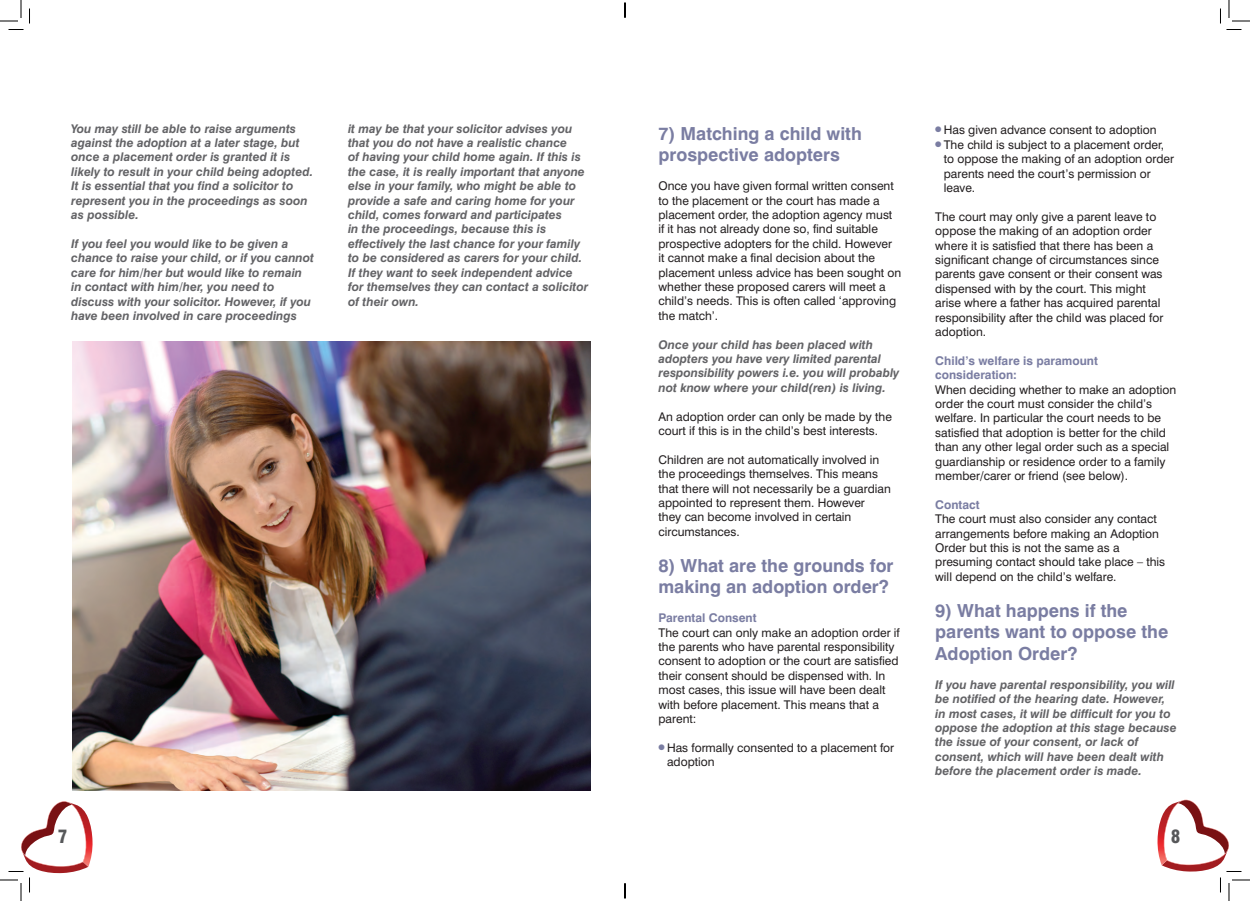
<style>
.page{position:relative;width:1250px;height:901px;background:#fff}
.page>*{position:absolute;margin:0;border:0;box-sizing:border-box;transform-origin:0 0}
.title1{font:700 18px/21.6px "Swiss 721 BT";color:#7a7da2}
.t1{font:900 condensed 18px "Swiss 721 BT";color:#57585a}
.body{font:12px/14.4px "Swiss 721 BT";color:#231f20}
.body-2{font:italic 700 12px/14.4px "Swiss 721 BT";color:#636366}
.body_bold{font:italic 700 12px/14.4px "Swiss 721 BT";color:#636366}
.small_red_title{font:700 12px/14.4px "Swiss 721 BT";color:#7a7da2}
</style>
<div class="page">
<img style="left:72px;top:341px;width:519px;height:450px">
<svg style="left:0;top:0;width:30px;height:30px"></svg>
<svg style="left:0;top:801px;width:93px;height:100px"></svg>
<svg style="left:1220px;top:0;width:30px;height:30px"></svg>
<svg style="left:1157px;top:799px;width:93px;height:102px"></svg>
<svg style="left:624px;top:3px;width:2px;height:15px"></svg>
<svg style="left:624px;top:883px;width:2px;height:15px"></svg>
<p class="body-2" style="left:71px;top:121px;width:243px">You may still be able to raise arguments against the adoption at a later stage, but once a placement order is granted it is likely to result in your child being adopted.<br>It is essential that you find a solicitor to represent you in the proceedings as soon as possible.</p>
<p class="body-2" style="left:71px;top:236px;width:244px">If you feel you would like to be given a chance to raise your child, or if you cannot care for him/her but would like to remain in contact with him/her, you need to discuss with your solicitor. However, if you have been involved in care proceedings</p>
<p class="body-2" style="left:348px;top:121px;width:242px">it may be that your solicitor advises you that you do not have a realistic chance<br>of having your child home again. If this is the case, it is really important that anyone else in your family, who might be able to provide a safe and caring home for your child, comes forward and participates<br>in the proceedings, because this is effectively the last chance for your family to be considered as carers for your child.<br>If they want to seek independent advice for themselves they can contact a solicitor of their own.</p>
<p class="title1" style="left:658px;top:122px;width:205px">7) Matching a child with prospective adopters</p>
<p class="body" style="left:658px;top:179px;width:244px">Once you have given formal written consent to the placement or the court has made a placement order, the adoption agency must<br>if it has not already done so, find suitable prospective adopters for the child. However<br>it cannot make a final decision about the placement unless advice has been sought on whether these proposed carers will meet a child’s needs. This is often called ‘approving the match’.</p>
<p class="body_bold" style="left:658px;top:337px;width:242px">Once your child has been placed with adopters you have very limited parental responsibility powers i.e. you will probably not know where your child(ren) is living.</p>
<p class="body" style="left:658px;top:409px;width:235px">An adoption order can only be made by the court if this is in the child’s best interests.</p>
<p class="body" style="left:658px;top:452px;width:234px">Children are not automatically involved in the proceedings themselves. This means that there will not necessarily be a guardian appointed to represent them. However<br>they can become involved in certain circumstances.</p>
<p class="title1" style="left:658px;top:554px;width:236px">8) What are the grounds for making an adoption order?</p>
<p class="small_red_title" style="left:658px;top:611px;width:100px">Parental Consent</p>
<p class="body" style="left:658px;top:625px;width:243px">The court can only make an adoption order if the parents who have parental responsibility consent to adoption or the court are satisfied their consent should be dispensed with. In most cases, this issue will have been dealt with before placement. This means that a parent:</p>
<p class="body" style="left:667px;top:740px;width:229px;text-indent:-9px"><sup>●</sup> Has formally consented to a placement for adoption</p>
<p class="body" style="left:935px;top:123px;width:223px"><sup>●</sup> Has given advance consent to adoption</p>
<p class="body" style="left:943px;top:137px;width:232px;text-indent:-9px"><sup>●</sup> The child is subject to a placement order, to oppose the making of an adoption order parents need the court’s permission or leave.</p>
<p class="body" style="left:935px;top:209px;width:230px">The court may only give a parent leave to oppose the making of an adoption order where it is satisfied that there has been a significant change of circumstances since parents gave consent or their consent was dispensed with by the court. This might arise where a father has acquired parental responsibility after the child was placed for adoption.</p>
<p class="small_red_title" style="left:935px;top:353px;width:164px">Child’s welfare is paramount consideration:</p>
<p class="body" style="left:935px;top:382px;width:242px">When deciding whether to make an adoption order the court must consider the child’s welfare. In particular the court needs to be satisfied that adoption is better for the child than any other legal order such as a special guardianship or residence order to a family member/carer or friend (see below).</p>
<p class="small_red_title" style="left:935px;top:497px;width:46px">Contact</p>
<p class="body" style="left:935px;top:512px;width:231px">The court must also consider any contact arrangements before making an Adoption Order but this is not the same as a presuming contact should take place – this will depend on the child’s welfare.</p>
<p class="title1" style="left:935px;top:599px;width:234px">9) What happens if the parents want to oppose the<br>Adoption Order?</p>
<p class="body_bold" style="left:935px;top:677px;width:243px">If you have parental responsibility, you will be notified of the hearing date. However, in most cases, it will be difficult for you to oppose the adoption at this stage because the issue of your consent, or lack of consent, which will have been dealt with before the placement order is made.</p>
<p class="t1" style="left:58px;top:825px;width:11px">7</p>
<p class="t1" style="left:1170px;top:825px;width:11px">8</p>
</div>
